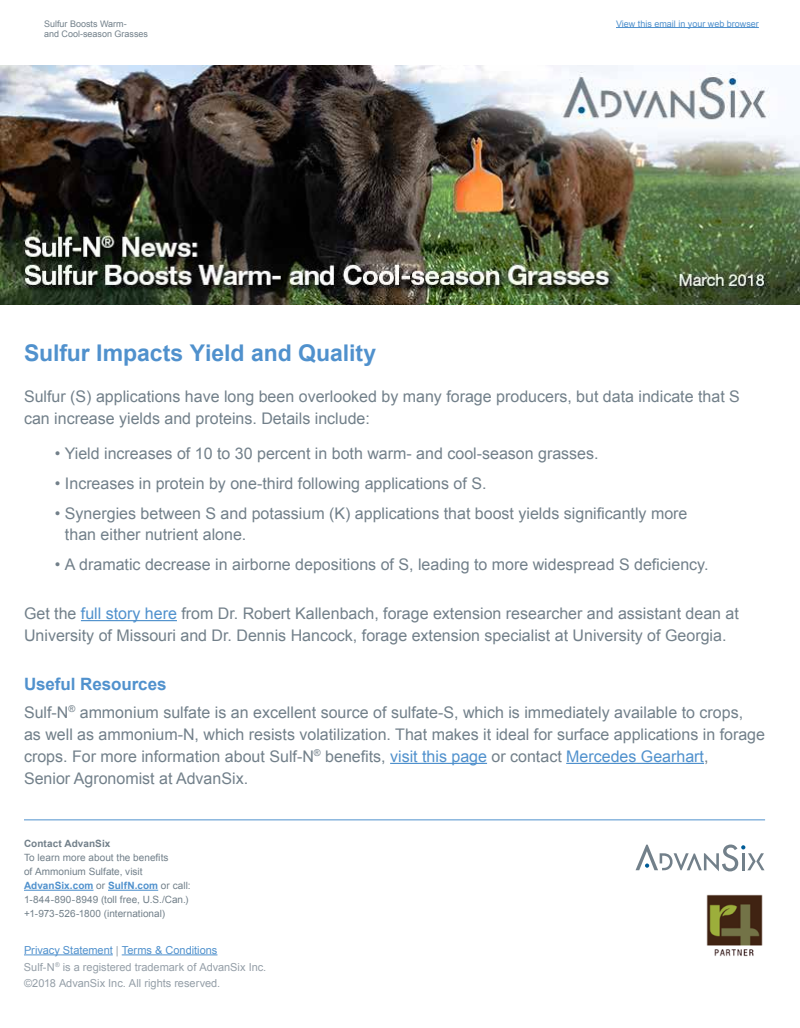
<style>
.page{position:relative;width:800px;height:1028px;background:#fff}
.page>*{position:absolute;margin:0;border:0;box-sizing:border-box;transform-origin:0 0}
.t1{font:700 23px "Arial";color:#5091cd}
.t2{font:700 17px "Arial";letter-spacing:-.005em;color:#5091cd}
.t3{font:16px/22px "Arial";color:#72808a}
.t4{font:11px/17px "Arial";color:#959fa8}
.t5{font:10px/14px "Arial";letter-spacing:.005em;color:#72808a}
.t6{font:700 10px "Arial";letter-spacing:.005em;color:#72808a}
.t7{font:9px/10px "Arial";color:#72808a}
.t8{font:9px "Arial";color:#5091cd}
.s1{color:#5091cd}
.s2{font-weight:700;color:#5091cd}
</style>
<div class="page">
<hr style="left:81px;top:620px;width:96px;height:1px;background:#5091cd">
<hr style="left:616px;top:27px;width:143px;height:1px;background:#5091cd">
<svg style="left:636px;top:844px;width:129px;height:27px"></svg>
<hr style="left:24px;top:819px;width:741px;height:1px;background:#5091cd">
<hr style="left:24px;top:889px;width:70px;height:1px;background:#5091cd">
<hr style="left:108px;top:889px;width:50px;height:1px;background:#5091cd">
<hr style="left:24px;top:954px;width:89px;height:1px;background:#5091cd">
<hr style="left:122px;top:954px;width:95px;height:1px;background:#5091cd">
<hr style="left:390px;top:762px;width:97px;height:2px;background:#5091cd">
<hr style="left:566px;top:762px;width:138px;height:2px;background:#5091cd">
<img style="left:706px;top:894px;width:57px;height:63px">
<img style="left:0;top:65px;width:800px;height:239px">
<p class="t7" style="left:44px;top:18px;width:106px">Sulfur Boosts Warm-<br>and Cool-season Grasses</p>
<p class="t8" style="left:616px;top:17px;width:144px">View this email in your web browser</p>
<h1 class="t1" style="left:24px;top:338px;width:354px">Sulfur Impacts Yield and Quality</h1>
<p class="t3" style="left:24px;top:385px;width:717px">Sulfur (S) applications have long been overlooked by many forage producers, but data indicate that S can increase yields and proteins. Details include:</p>
<p class="t3" style="left:55px;top:442px;width:545px">• Yield increases of 10 to 30 percent in both warm- and cool-season grasses.</p>
<p class="t3" style="left:55px;top:472px;width:433px">• Increases in protein by one-third following applications of S.</p>
<p class="t3" style="left:65px;top:503px;width:624px;line-height:21px;text-indent:-10px">• Synergies between S and potassium (K) applications that boost yields significantly more than either nutrient alone.</p>
<p class="t3" style="left:55px;top:553px;width:655px">• A dramatic decrease in airborne depositions of S, leading to more widespread S deficiency.</p>
<p class="t3" style="left:24px;top:602px;width:717px">Get the <span class="s1">full story here</span> from Dr. Robert Kallenbach, forage extension researcher and assistant dean at<br>University of Missouri and Dr. Dennis Hancock, forage extension specialist at University of Georgia.</p>
<p class="t2" style="left:24px;top:672px;width:144px">Useful Resources</p>
<p class="t3" style="left:24px;top:701px;width:743px">Sulf-N<sup>®</sup> ammonium sulfate is an excellent source of sulfate-S, which is immediately available to crops,<br>as well as ammonium-N, which resists volatilization. That makes it ideal for surface applications in forage crops. For more information about Sulf-N<sup>®</sup> benefits, <span class="s1">visit this page</span> or contact <span class="s1">Mercedes Gearhart</span>,<br>Senior Agronomist at AdvanSix.</p>
<p class="t6" style="left:24px;top:837px;width:88px">Contact AdvanSix</p>
<p class="t5" style="left:24px;top:850px;width:168px">To learn more about the benefits<br>of Ammonium Sulfate, visit <span class="s2">AdvanSix.com</span> or <span class="s2">SulfN.com</span> or call:<br>1-844-890-8949 (toll free, U.S./Can.) +1-973-526-1800 (international)</p>
<p class="t4" style="left:24px;top:941px;width:244px"><span class="s1">Privacy Statement</span> | <span class="s1">Terms &amp; Conditions<br></span>Sulf-N<sup>®</sup> is a registered trademark of AdvanSix Inc.</p>
<p class="t4" style="left:24px;top:974px;width:198px">©2018 AdvanSix Inc. All rights reserved.</p>
</div>
